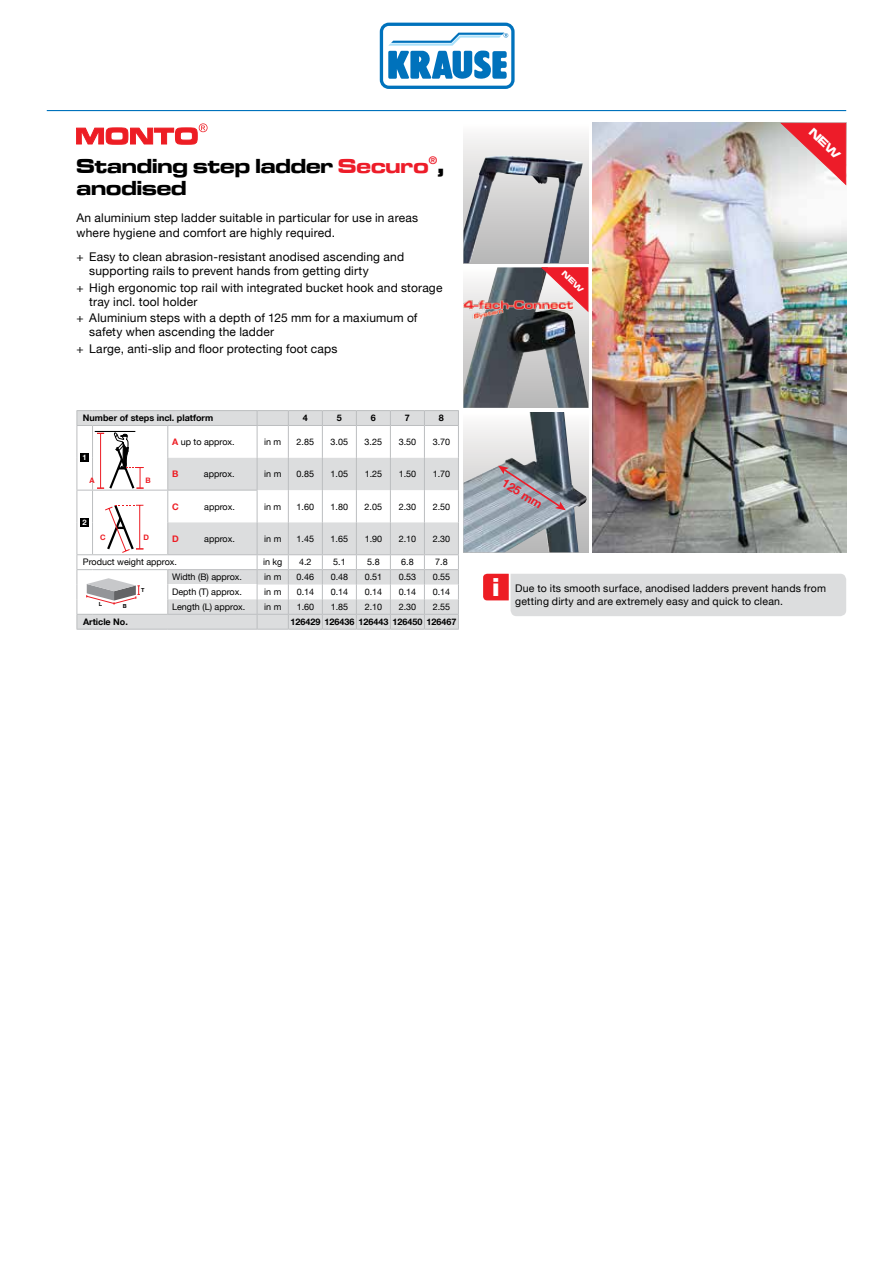
<style>
.page{position:relative;width:893px;height:1263px;background:#fff}
.page>*{position:absolute;margin:0;border:0;box-sizing:border-box;transform-origin:0 0}
.t1{font:26.7px "Microgramma D Bold Exte";color:#fff}
.t2{font:21px/22.5px "Microgramma D Bold Exte";color:#000}
.t3{font:12px/14.2px "Helvetica Neue LT";letter-spacing:.015em;color:#000}
.t4{font:700 12px "Helvetica Neue LT";color:#ed1c29}
.t5{font:10.5px/12.6px "Helvetica Neue LT";letter-spacing:.02em;color:#000}
.t6{font:9px "Helvetica Neue LT";color:#000}
.t7{font:700 9px "Helvetica Neue LT";color:#000}
.t8{font:700 9px "Helvetica Neue LT";color:#ed1d24}
.t9{font:700 7.5px "Helvetica Neue LT";color:#ed1d24}
.t10{font:700 7.5px "Helvetica Neue LT";color:#fff}
.t11{font:700 5.55px "Helvetica LT Std";color:#000}
.s1{color:#ed1c29}
.s2{font-weight:700;color:#ed1d24}
</style>
<div class="page">
<svg style="left:378px;top:21px;width:138px;height:69px"></svg>
<svg style="left:380px;top:23px;width:135px;height:66px"></svg>
<hr style="left:47px;top:110px;width:799px;height:1px;background:#0072bc">
<img style="left:592px;top:123px;width:254px;height:429px">
<img style="left:463px;top:267px;width:125px;height:141px">
<div style="left:463px;top:123px;width:125px;height:140px;background:#f3f3f2"></div>
<img style="left:463px;top:155px;width:125px;height:108px">
<svg style="left:77px;top:410px;width:382px;height:220px"></svg>
<svg style="left:77px;top:123px;width:131px;height:21px"></svg>
<svg style="left:483px;top:574px;width:363px;height:42px;background:#ddd5d6"></svg>
<img style="left:463px;top:412px;width:124px;height:140px">
<svg style="left:493px;top:466px;width:78px;height:44px;background:#858691"></svg>
<img style="left:463px;top:300px;width:110px;height:19px">
<svg style="left:779px;top:122px;width:68px;height:64px;background:#e6848a"></svg>
<svg style="left:541px;top:267px;width:48px;height:46px;background:#e17378"></svg>
<h2 class="t2" style="left:77px;top:154px;width:369px">Standing step ladder <span class="s1">Securo</span><sup>®</sup>, anodised</h2>
<p class="t3" style="left:77px;top:211px;width:343px">An aluminium step ladder suitable in particular for use in areas where hygiene and comfort are highly required.</p>
<p class="t3" style="left:89px;top:249px;width:316px;text-indent:-13px">+ Easy to clean abrasion-resistant anodised ascending and supporting rails to prevent hands from getting dirty</p>
<p class="t3" style="left:89px;top:280px;width:355px;text-indent:-13px">+ High ergonomic top rail with integrated bucket hook and storage tray incl. tool holder</p>
<p class="t3" style="left:89px;top:311px;width:330px;text-indent:-13px">+ Aluminium steps with a depth of 125 mm for a maxiumum of safety when ascending the ladder</p>
<p class="t3" style="left:77px;top:341px;width:263px">+ Large, anti-slip and floor protecting foot caps</p>
<p class="t7" style="left:83px;top:412px;width:132px">Number of steps incl. platform</p>
<p class="t7" style="left:303px;top:412px;width:7px">4</p>
<p class="t7" style="left:337px;top:412px;width:7px">5</p>
<p class="t7" style="left:371px;top:412px;width:7px">6</p>
<p class="t7" style="left:405px;top:412px;width:7px">7</p>
<p class="t7" style="left:439px;top:412px;width:7px">8</p>
<p class="t10" style="left:83px;top:453px;width:6px">1</p>
<p class="t6" style="left:172px;top:436px;width:64px"><span class="s2">A</span> up to approx.</p>
<p class="t6" style="left:264px;top:436px;width:19px">in m</p>
<p class="t6" style="left:297px;top:436px;width:19px">2.85</p>
<p class="t6" style="left:331px;top:436px;width:19px">3.05</p>
<p class="t6" style="left:365px;top:436px;width:19px">3.25</p>
<p class="t6" style="left:399px;top:436px;width:19px">3.50</p>
<p class="t6" style="left:433px;top:436px;width:19px">3.70</p>
<p class="t8" style="left:172px;top:468px;width:8px">B</p>
<p class="t6" style="left:204px;top:468px;width:32px">approx.</p>
<p class="t6" style="left:264px;top:469px;width:19px">in m</p>
<p class="t6" style="left:297px;top:469px;width:19px">0.85</p>
<p class="t6" style="left:331px;top:469px;width:19px">1.05</p>
<p class="t6" style="left:365px;top:469px;width:19px">1.25</p>
<p class="t6" style="left:399px;top:469px;width:19px">1.50</p>
<p class="t6" style="left:433px;top:469px;width:19px">1.70</p>
<p class="t9" style="left:90px;top:476px;width:7px">A</p>
<p class="t9" style="left:145px;top:476px;width:7px">B</p>
<p class="t4" style="left:507px;top:475px;width:47px;rotate:32deg">125 mm</p>
<p class="t8" style="left:172px;top:501px;width:8px">C</p>
<p class="t6" style="left:204px;top:501px;width:32px">approx.</p>
<p class="t6" style="left:264px;top:501px;width:19px">in m</p>
<p class="t6" style="left:297px;top:501px;width:19px">1.60</p>
<p class="t6" style="left:331px;top:501px;width:19px">1.80</p>
<p class="t6" style="left:365px;top:501px;width:19px">2.05</p>
<p class="t6" style="left:399px;top:501px;width:19px">2.30</p>
<p class="t6" style="left:433px;top:501px;width:19px">2.50</p>
<p class="t8" style="left:172px;top:533px;width:8px">D</p>
<p class="t6" style="left:204px;top:533px;width:32px">approx.</p>
<p class="t6" style="left:264px;top:533px;width:19px">in m</p>
<p class="t6" style="left:297px;top:533px;width:19px">1.45</p>
<p class="t6" style="left:331px;top:533px;width:19px">1.65</p>
<p class="t6" style="left:365px;top:533px;width:19px">1.90</p>
<p class="t6" style="left:399px;top:533px;width:19px">2.10</p>
<p class="t6" style="left:433px;top:533px;width:19px">2.30</p>
<p class="t6" style="left:83px;top:557px;width:96px">Product weight approx.</p>
<p class="t6" style="left:263px;top:557px;width:21px">in kg</p>
<p class="t6" style="left:299px;top:557px;width:14px">4.2</p>
<p class="t6" style="left:333px;top:557px;width:14px">5.1</p>
<p class="t6" style="left:367px;top:557px;width:14px">5.8</p>
<p class="t6" style="left:401px;top:557px;width:14px">6.8</p>
<p class="t6" style="left:435px;top:557px;width:14px">7.8</p>
<p class="t6" style="left:172px;top:572px;width:72px">Width (B) approx.</p>
<p class="t6" style="left:264px;top:572px;width:19px">in m</p>
<p class="t6" style="left:297px;top:572px;width:19px">0.46</p>
<p class="t6" style="left:331px;top:572px;width:19px">0.48</p>
<p class="t6" style="left:365px;top:572px;width:19px">0.51</p>
<p class="t6" style="left:399px;top:572px;width:19px">0.53</p>
<p class="t6" style="left:433px;top:572px;width:19px">0.55</p>
<p class="t6" style="left:172px;top:587px;width:71px">Depth (T) approx.</p>
<p class="t6" style="left:264px;top:587px;width:19px">in m</p>
<p class="t6" style="left:297px;top:587px;width:19px">0.14</p>
<p class="t6" style="left:331px;top:587px;width:19px">0.14</p>
<p class="t6" style="left:365px;top:587px;width:19px">0.14</p>
<p class="t6" style="left:399px;top:587px;width:19px">0.14</p>
<p class="t6" style="left:433px;top:587px;width:19px">0.14</p>
<p class="t6" style="left:172px;top:601px;width:75px">Length (L) approx.</p>
<p class="t6" style="left:264px;top:601px;width:19px">in m</p>
<p class="t6" style="left:297px;top:601px;width:19px">1.60</p>
<p class="t6" style="left:331px;top:601px;width:19px">1.85</p>
<p class="t6" style="left:365px;top:601px;width:19px">2.10</p>
<p class="t6" style="left:399px;top:601px;width:19px">2.30</p>
<p class="t6" style="left:433px;top:601px;width:19px">2.55</p>
<p class="t7" style="left:83px;top:616px;width:46px">Article No.</p>
<p class="t7" style="left:290px;top:616px;width:168px">126429 126436 126443 126450 126467</p>
<p class="t10" style="left:83px;top:518px;width:6px">2</p>
<p class="t9" style="left:100px;top:533px;width:7px">C</p>
<p class="t9" style="left:143px;top:533px;width:7px">D</p>
<p class="t11" style="left:141px;top:587px;width:5px">T</p>
<h1 class="t1" style="left:492px;top:569px;width:8px">i</h1>
<p class="t5" style="left:515px;top:582px;width:312px">Due to its smooth surface, anodised ladders prevent hands from getting dirty and are extremely easy and quick to clean.</p>
<p class="t11" style="left:99px;top:600px;width:5px">L</p>
<p class="t11" style="left:123px;top:602px;width:6px">B</p>
</div>
